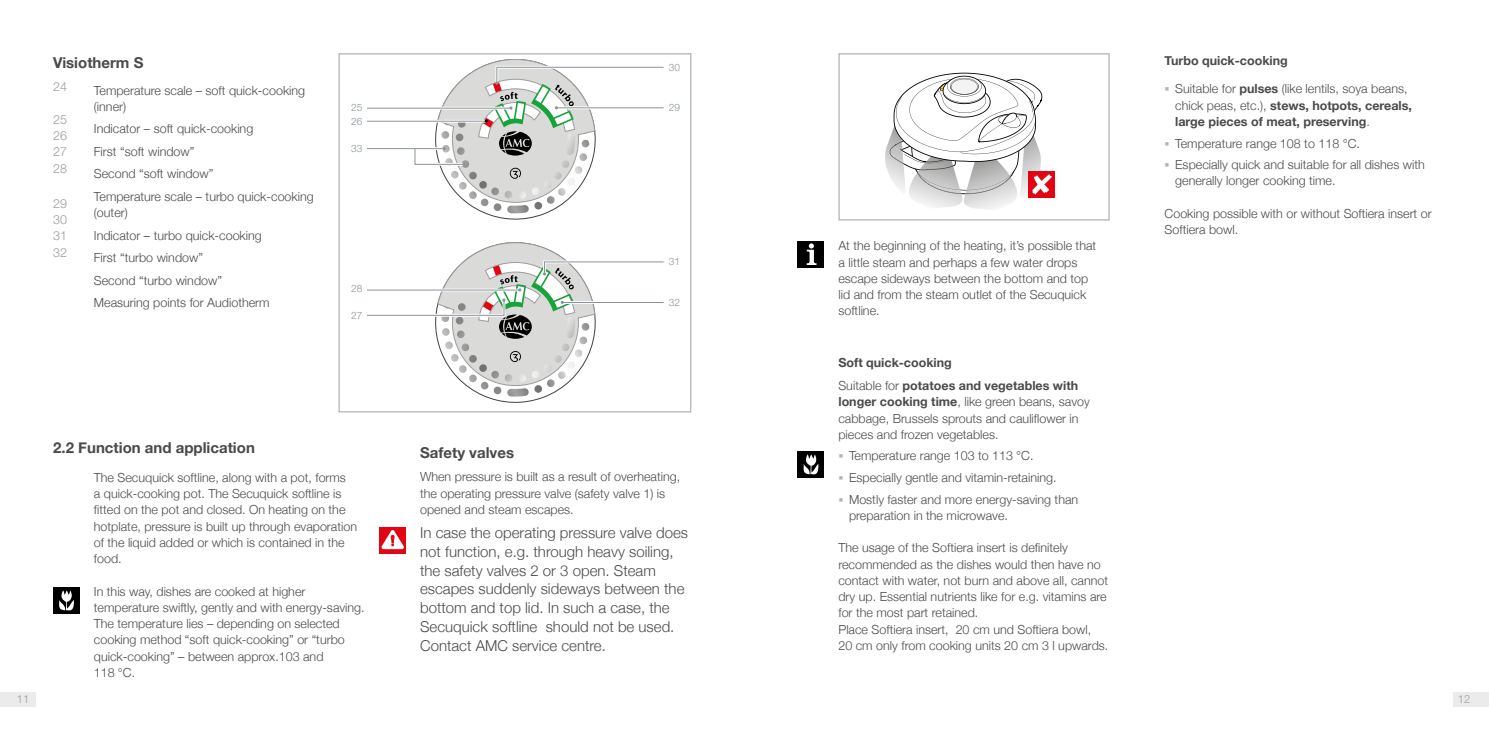
<style>
.page{position:relative;width:1489px;height:745px;background:#fff}
.page>*{position:absolute;margin:0;border:0;box-sizing:border-box;transform-origin:0 0}
.t1{font:300 15px/18.8px "Helvetica Neue";color:#4a4a49}
.t2{font:700 15px "Helvetica Neue";color:#4a4a49}
.t3{font:300 12.5px/16.2px "Helvetica Neue";color:#4a4a49}
.t4{font:700 12.5px/16.2px "Helvetica Neue";color:#4a4a49}
.t5{font:300 12.5px/16.2px "Helvetica Neue LTW1 G";color:#9c9c9c;text-align:justify}
.t6{font:300 11.25px "Helvetica Neue LTW1 G";color:#9c9c9c}
.t7{font:300 10.12px/13.5px "Helvetica Neue";color:#89949b}
.s1{font-weight:300}
.s2{font-weight:700}
</style>
<div class="page">
<div style="left:1453px;top:691px;width:35px;height:14px;background:#ebebeb"></div>
<div style="left:0;top:691px;width:35px;height:14px;background:#ebebeb"></div>
<hr style="left:367px;top:108px;width:144px;height:1px;background:#89949b">
<hr style="left:367px;top:121px;width:119px;height:1px;background:#89949b">
<svg style="left:367px;top:242px;width:297px;height:154px"></svg>
<hr style="left:367px;top:148px;width:77px;height:1px;background:#89949b">
<svg style="left:414px;top:59px;width:250px;height:154px"></svg>
<div style="left:338px;top:53px;width:353px;height:359px;border:1px solid #b2b2b2"></div>
<div style="left:838px;top:53px;width:271px;height:167px;border:1px solid #b2b2b2"></div>
<div style="left:1028px;top:171px;width:26px;height:26px;background:#e30612"></div>
<svg style="left:885px;top:73px;width:166px;height:136px"></svg>
<div style="left:379px;top:526px;width:27px;height:27px;background:#e30612"></div>
<svg style="left:381px;top:530px;width:23px;height:19px"></svg>
<div style="left:53px;top:586px;width:27px;height:26px;background:#000"></div>
<svg style="left:59px;top:590px;width:15px;height:20px"></svg>
<div style="left:797px;top:450px;width:27px;height:27px;background:#000"></div>
<svg style="left:803px;top:454px;width:15px;height:21px"></svg>
<div style="left:797px;top:241px;width:27px;height:26px;background:#000"></div>
<svg style="left:806px;top:243px;width:10px;height:22px"></svg>
<p class="t2" style="left:53px;top:51px;width:92px">Visiotherm S</p>
<p class="t3" style="left:94px;top:81px;width:213px">Temperature scale – soft quick-cooking (inner)</p>
<p class="t3" style="left:94px;top:117px;width:221px;line-height:22.5px">Indicator – soft quick-cooking<br>First “soft window”<br>Second “soft window”<br>Temperature scale – turbo quick-cooking</p>
<p class="t3" style="left:94px;top:200px;width:177px;line-height:22.5px">(outer)<br>Indicator – turbo quick-cooking<br>First “turbo window”<br>Second “turbo window”<br>Measuring points for Audiotherm</p>
<p class="t5" style="left:53px;top:79px;width:15px">24</p>
<p class="t5" style="left:53px;top:111px;width:15px">25<br>26<br>27<br>28</p>
<p class="t5" style="left:53px;top:195px;width:15px">29<br>30<br>31<br>32</p>
<p class="t7" style="left:351px;top:100px;width:13px">25<br>26</p>
<p class="t7" style="left:351px;top:141px;width:13px">33</p>
<p class="t7" style="left:351px;top:281px;width:13px">28</p>
<p class="t7" style="left:351px;top:308px;width:13px">27</p>
<p class="t2" style="left:53px;top:436px;width:203px">2.2 Function and application</p>
<p class="t3" style="left:94px;top:468px;width:265px">The Secuquick softline, along with a pot, forms<br>a quick-cooking pot. The Secuquick softline is fitted on the pot and closed. On heating on the hotplate, pressure is built up through evaporation of the liquid added or which is contained in the food.</p>
<p class="t3" style="left:94px;top:581px;width:272px">In this way, dishes are cooked at higher temperature swiftly, gently and with energy-saving.<br>The temperature lies – depending on selected cooking method “soft quick-cooking” or “turbo quick-cooking” – between approx.103 and<br>118 °C.</p>
<p class="t7" style="left:669px;top:60px;width:13px">30</p>
<p class="t7" style="left:669px;top:100px;width:13px">29</p>
<p class="t7" style="left:669px;top:254px;width:13px">31</p>
<p class="t7" style="left:669px;top:294px;width:13px">32</p>
<p class="t2" style="left:420px;top:440px;width:95px">Safety valves</p>
<p class="t3" style="left:420px;top:467px;width:262px">When pressure is built as a result of overheating, the operating pressure valve (safety valve 1) is opened and steam escapes.</p>
<p class="t1" style="left:420px;top:522px;width:269px">In case the operating pressure valve does not function, e.g. through heavy soiling, the safety valves 2 or 3 open. Steam escapes suddenly sideways between the bottom and top lid. In such a case, the Secuquick softline should not be used.<br>Contact AMC service centre.</p>
<p class="t3" style="left:838px;top:237px;width:259px">At the beginning of the heating, it’s possible that a little steam and perhaps a few water drops escape sideways between the bottom and top lid and from the steam outlet of the Secuquick softline.</p>
<p class="t4" style="left:838px;top:350px;width:241px;line-height:23.4px">Soft quick-cooking<br><span class="s1">Suitable for</span> potatoes and vegetables with</p>
<p class="t3" style="left:838px;top:392px;width:253px"><span class="s2">longer cooking time</span>, like green beans, savoy cabbage, Brussels sprouts and cauliflower in pieces and frozen vegetables.</p>
<p class="t3" style="left:849px;top:444px;width:231px;line-height:21.6px">Temperature range 103 to 113 °C.<br>Especially gentle and vitamin-retaining.<br>Mostly faster and more energy-saving than</p>
<p class="t3" style="left:849px;top:506px;width:160px">preparation in the microwave.</p>
<p class="t3" style="left:838px;top:538px;width:271px">The usage of the Softiera insert is definitely recommended as the dishes would then have no contact with water, not burn and above all, cannot dry up. Essential nutrients like for e.g. vitamins are for the most part retained.<br>Place Softiera insert, 20 cm und Softiera bowl,<br>20 cm only from cooking units 20 cm 3 l upwards.</p>
<p class="t4" style="left:1164px;top:52px;width:125px">Turbo quick-cooking</p>
<p class="t4" style="left:1175px;top:81px;width:238px"><span class="s1">Suitable for</span> pulses <span class="s1">(like lentils, soya beans, chick peas, etc.),</span> stews, hotpots, cereals, large pieces of meat, preserving<span class="s1">.</span></p>
<p class="t3" style="left:1175px;top:131px;width:251px;line-height:21.6px">Temperature range 108 to 118 °C.<br>Especially quick and suitable for all dishes with</p>
<p class="t3" style="left:1175px;top:172px;width:162px">generally longer cooking time.</p>
<p class="t3" style="left:1164px;top:204px;width:268px">Cooking possible with or without Softiera insert or<br>Softiera bowl.</p>
<p class="t6" style="left:17px;top:691px;width:14px">11</p>
<p class="t6" style="left:1457px;top:691px;width:14px">12</p>
</div>
